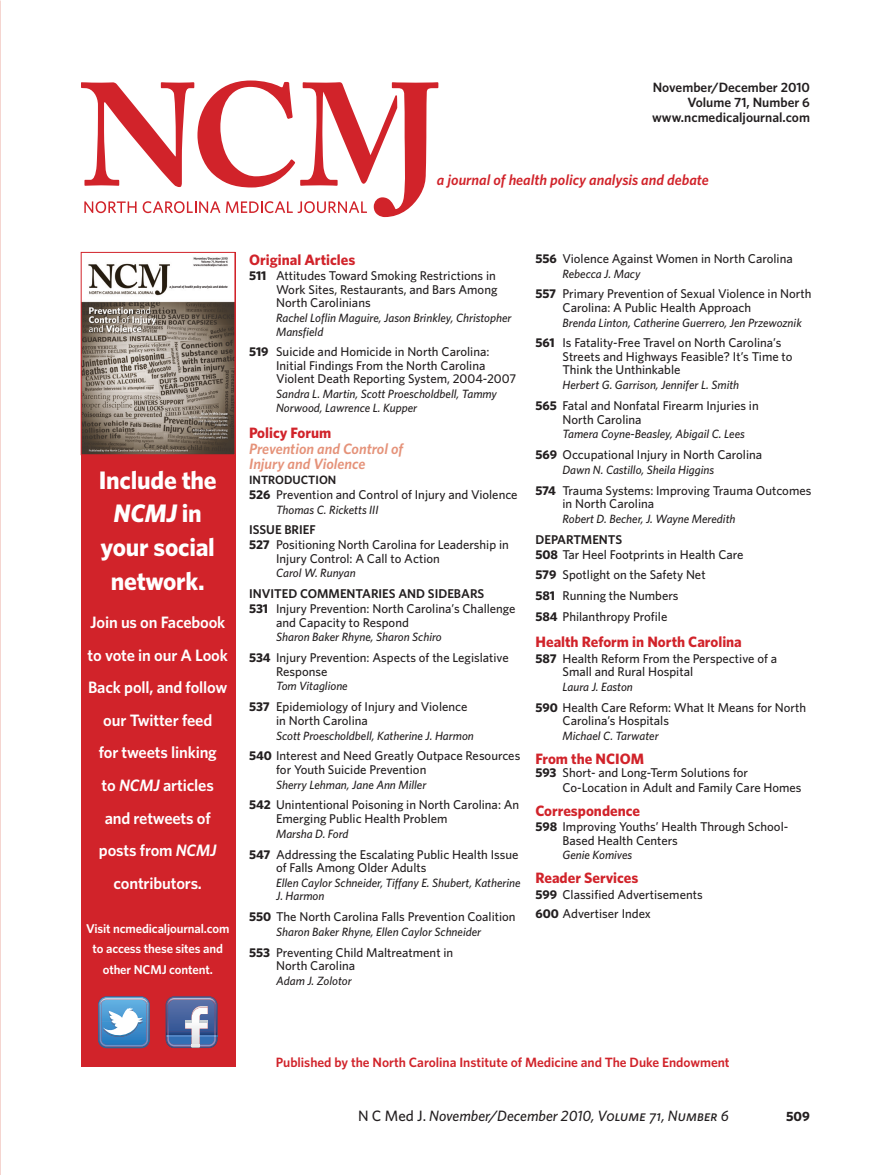
<style>
.page{position:relative;width:891px;height:1175px;background:#fff}
.page>*{position:absolute;margin:0;border:0;box-sizing:border-box;transform-origin:0 0}
.t1{font:700 25.35px/33.8px "Whitney";letter-spacing:-.01em;color:#fff;text-align:center}
.t2{font:600 16.5px/32.5px "Whitney";letter-spacing:-.01em;color:#fff;text-align:center}
.TOC_heads{font:700 15px "Whitney";color:#d1232a}
.t3{font:italic 500 15px "Whitney";color:#231f20}
.TOC_Title{font:italic 600 15px/15px "Whitney";color:#e59279}
.t4{font:italic 600 15px "Whitney";color:#d1232a}
.t5{font:600 13.5px "Whitney";color:#d1232a}
.t6{font:600 13.5px "Whitney";color:#231f20}
.t7{font:700 13.5px "Whitney";color:#231f20}
.TOC_Title-2{font:500 12.75px/13.5px "Whitney";color:#231f20}
.t8{font:600 12.75px/20.5px "Whitney";letter-spacing:-.01em;color:#fff;text-align:center}
.TOC_Title-3{font:12.75px "Whitney Semibold SC";color:#231f20}
.TOC_Authors{font:italic 500 12px/13.5px "Whitney";color:#231f20}
.TOC_Title-4{font:12px "Whitney Semibold SC";color:#231f20}
.s1{font-style:italic}
.s2{font-weight:700}
.s3{font-style:normal}
.s4{font-family:"Whitney Medium SC Italic";font-weight:400;font-style:normal}
</style>
<div class="page">
<div style="left:81px;top:253px;width:154px;height:813px;background:#d1232a"></div>
<svg style="left:81px;top:80px;width:357px;height:137px"></svg>
<img style="left:83px;top:257px;width:150px;height:196px">
<div style="left:81px;top:252px;width:154px;height:203px;border:1px solid #d1232a"></div>
<svg style="left:98px;top:996px;width:52px;height:52px;background:#75a1cb"></svg>
<svg style="left:166px;top:996px;width:51px;height:52px;background:#707fab"></svg>
<img style="left:167px;top:998px;width:49px;height:8px">
<p class="t6" style="left:653px;top:79px;width:159px">November/December 2010</p>
<p class="t6" style="left:688px;top:94px;width:124px">Volume 71, Number 6</p>
<p class="t6" style="left:652px;top:109px;width:159px">www.ncmedicaljournal.com</p>
<p class="t4" style="left:437px;top:171px;width:274px">a journal of health policy analysis and debate</p>
<p class="t1" style="left:99px;top:462px;width:119px">Include the<br><span class="s1">NCMJ</span> in your social network.</p>
<p class="t2" style="left:88px;top:605px;width:142px">Join us on Facebook to vote in our A Look<br>Back poll, and follow our Twitter feed<br>for tweets linking<br>to <span class="s1">NCMJ</span> articles and retweets of posts from <span class="s1">NCMJ </span>contributors.</p>
<p class="t8" style="left:86px;top:918px;width:145px">Visit ncmedicaljournal.com to access these sites and other NCMJ content.</p>
<p class="TOC_heads" style="left:249px;top:250px;width:108px">Original Articles</p>
<p class="TOC_Title-2" style="left:276px;top:269px;width:223px;text-indent:-27px"><span class="s2">511</span> Attitudes Toward Smoking Restrictions in<br>Work Sites, Restaurants, and Bars Among<br>North Carolinians</p>
<p class="TOC_Authors" style="left:276px;top:311px;width:237px">Rachel Loflin Maguire, Jason Brinkley, Christopher<br>Mansfield</p>
<p class="TOC_Title-2" style="left:276px;top:345px;width:241px;text-indent:-27px"><span class="s2">519</span> Suicide and Homicide in North Carolina:<br>Initial Findings From the North Carolina<br>Violent Death Reporting System, 2004-2007</p>
<p class="TOC_Authors" style="left:276px;top:387px;width:222px">Sandra L. Martin, Scott Proescholdbell, Tammy<br>Norwood, Lawrence L. Kupper</p>
<p class="TOC_heads" style="left:249px;top:423px;width:84px">Policy Forum</p>
<p class="TOC_Title" style="left:249px;top:441px;width:156px">Prevention and Control of<br>Injury and Violence</p>
<p class="TOC_Title-4" style="left:249px;top:472px;width:89px">INTRODUCTION</p>
<p class="TOC_Title-2" style="left:249px;top:487px;width:270px"><span class="s2">526</span> Prevention and Control of Injury and Violence</p>
<p class="TOC_Authors" style="left:276px;top:502px;width:104px">Thomas C. Ricketts III</p>
<p class="TOC_Title-3" style="left:249px;top:522px;width:68px">ISSUE BRIEF</p>
<p class="TOC_Title-2" style="left:276px;top:538px;width:234px;text-indent:-27px"><span class="s2">527</span> Positioning North Carolina for Leadership in<br>Injury Control: A Call to Action</p>
<p class="TOC_Authors" style="left:276px;top:566px;width:81px">Carol W. Runyan</p>
<p class="TOC_Title-3" style="left:249px;top:586px;width:237px">INVITED COMMENTARIES AND SIDEBARS</p>
<p class="TOC_Title-2" style="left:276px;top:601px;width:241px;text-indent:-27px"><span class="s2">531</span> Injury Prevention: North Carolina’s Challenge and Capacity to Respond</p>
<p class="TOC_Authors" style="left:276px;top:630px;width:167px">Sharon Baker Rhyne, Sharon Schiro</p>
<p class="TOC_Title-2" style="left:276px;top:651px;width:234px;text-indent:-27px"><span class="s2">534</span> Injury Prevention: Aspects of the Legislative<br>Response</p>
<p class="TOC_Authors" style="left:276px;top:679px;width:73px">Tom Vitaglione</p>
<p class="TOC_Title-2" style="left:276px;top:700px;width:193px;text-indent:-27px"><span class="s2">537</span> Epidemiology of Injury and Violence in North Carolina</p>
<p class="TOC_Authors" style="left:276px;top:728px;width:199px">Scott Proescholdbell, Katherine J. Harmon</p>
<p class="TOC_Title-2" style="left:276px;top:749px;width:246px;text-indent:-27px"><span class="s2">540</span> Interest and Need Greatly Outpace Resources for Youth Suicide Prevention</p>
<p class="TOC_Authors" style="left:276px;top:777px;width:152px">Sherry Lehman, Jane Ann Miller</p>
<p class="TOC_Title-2" style="left:276px;top:798px;width:245px;text-indent:-27px"><span class="s2">542</span> Unintentional Poisoning in North Carolina: An<br>Emerging Public Health Problem</p>
<p class="TOC_Authors" style="left:276px;top:826px;width:74px">Marsha D. Ford</p>
<p class="TOC_Title-2" style="left:276px;top:847px;width:244px;text-indent:-27px"><span class="s2">547</span> Addressing the Escalating Public Health Issue of Falls Among Older Adults</p>
<p class="TOC_Authors" style="left:276px;top:875px;width:246px">Ellen Caylor Schneider, Tiffany E. Shubert, Katherine<br>J. Harmon</p>
<p class="TOC_Title-2" style="left:249px;top:909px;width:268px"><span class="s2">550</span> The North Carolina Falls Prevention Coalition</p>
<p class="TOC_Authors" style="left:276px;top:925px;width:207px">Sharon Baker Rhyne, Ellen Caylor Schneider</p>
<p class="TOC_Title-2" style="left:276px;top:945px;width:179px;text-indent:-27px"><span class="s2">553</span> Preventing Child Maltreatment in<br>North Carolina</p>
<p class="TOC_Authors" style="left:276px;top:974px;width:77px">Adam J. Zolotor</p>
<p class="TOC_Title-2" style="left:535px;top:251px;width:259px"><span class="s2">556</span> Violence Against Women in North Carolina</p>
<p class="TOC_Authors" style="left:562px;top:266px;width:79px">Rebecca J. Macy</p>
<p class="TOC_Title-2" style="left:562px;top:287px;width:251px;text-indent:-27px"><span class="s2">557</span> Primary Prevention of Sexual Violence in North<br>Carolina: A Public Health Approach</p>
<p class="TOC_Authors" style="left:562px;top:315px;width:241px">Brenda Linton, Catherine Guerrero, Jen Przewoznik</p>
<p class="TOC_Title-2" style="left:562px;top:336px;width:232px;text-indent:-27px"><span class="s2">561</span> Is Fatality-Free Travel on North Carolina’s<br>Streets and Highways Feasible? It’s Time to<br>Think the Unthinkable</p>
<p class="TOC_Authors" style="left:562px;top:378px;width:178px">Herbert G. Garrison, Jennifer L. Smith</p>
<p class="TOC_Title-2" style="left:562px;top:399px;width:198px;text-indent:-27px"><span class="s2">565</span> Fatal and Nonfatal Firearm Injuries in<br>North Carolina</p>
<p class="TOC_Authors" style="left:562px;top:427px;width:184px">Tamera Coyne-Beasley, Abigail C. Lees</p>
<p class="TOC_Title-2" style="left:535px;top:448px;width:228px"><span class="s2">569</span> Occupational Injury in North Carolina</p>
<p class="TOC_Authors" style="left:562px;top:463px;width:153px">Dawn N. Castillo, Sheila Higgins</p>
<p class="TOC_Title-2" style="left:562px;top:483px;width:250px;text-indent:-27px"><span class="s2">574</span> Trauma Systems: Improving Trauma Outcomes in North Carolina</p>
<p class="TOC_Authors" style="left:562px;top:512px;width:174px">Robert D. Becher, J. Wayne Meredith</p>
<p class="TOC_Title-3" style="left:535px;top:531px;width:88px">DEPARTMENTS</p>
<p class="TOC_Title-2" style="left:535px;top:547px;width:210px"><span class="s2">508</span> Tar Heel Footprints in Health Care</p>
<p class="TOC_Title-2" style="left:535px;top:568px;width:172px"><span class="s2">579</span> Spotlight on the Safety Net</p>
<p class="TOC_Title-2" style="left:535px;top:589px;width:144px"><span class="s2">581</span> Running the Numbers</p>
<p class="TOC_Title-2" style="left:535px;top:609px;width:133px"><span class="s2">584</span> Philanthropy Profile</p>
<p class="TOC_heads" style="left:535px;top:632px;width:208px">Health Reform in North Carolina</p>
<p class="TOC_Title-2" style="left:562px;top:651px;width:216px;text-indent:-27px"><span class="s2">587</span> Health Reform From the Perspective of a<br>Small and Rural Hospital</p>
<p class="TOC_Authors" style="left:562px;top:680px;width:72px">Laura J. Easton</p>
<p class="TOC_Title-2" style="left:562px;top:700px;width:245px;text-indent:-27px"><span class="s2">590</span> Health Care Reform: What It Means for North<br>Carolina’s Hospitals</p>
<p class="TOC_Authors" style="left:562px;top:729px;width:98px">Michael C. Tarwater</p>
<p class="TOC_heads" style="left:535px;top:749px;width:110px">From the NCIOM</p>
<p class="TOC_Title-2" style="left:562px;top:765px;width:241px;line-height:14.2px;text-indent:-27px"><span class="s2">593</span> Short- and Long-Term Solutions for<br>Co-Location in Adult and Family Care Homes</p>
<p class="TOC_heads" style="left:535px;top:801px;width:106px">Correspondence</p>
<p class="TOC_Title-2" style="left:562px;top:819px;width:227px;text-indent:-27px"><span class="s2">598</span> Improving Youths’ Health Through School-<br>Based Health Centers</p>
<p class="TOC_Authors" style="left:562px;top:848px;width:71px">Genie Komives</p>
<p class="TOC_heads" style="left:535px;top:868px;width:104px">Reader Services</p>
<p class="TOC_Title-2" style="left:535px;top:887px;width:169px"><span class="s2">599</span> Classified Advertisements</p>
<p class="TOC_Title-2" style="left:535px;top:907px;width:117px"><span class="s2">600</span> Advertiser Index</p>
<p class="t5" style="left:276px;top:1053px;width:455px">Published by the North Carolina Institute of Medicine and The Duke Endowment</p>
<p class="t3" style="left:358px;top:1106px;width:372px"><span class="s3">N C Med J.</span> November/December 2010, <span class="s4">Volume 71, Number 6</span></p>
<p class="t7" style="left:786px;top:1108px;width:25px">509</p>
</div>
